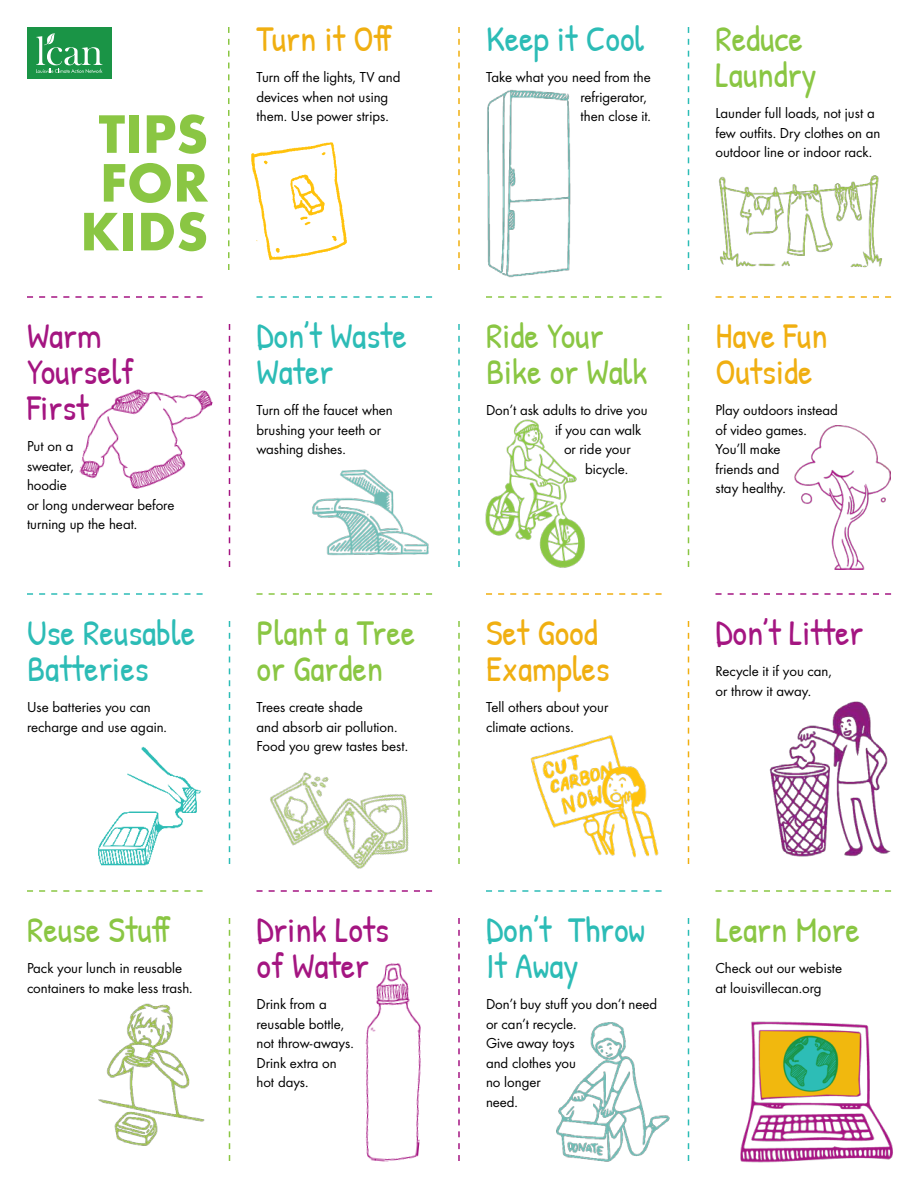
<style>
.page{position:relative;width:918px;height:1188px;background:#fff}
.page>*{position:absolute;margin:0;border:0;box-sizing:border-box;transform-origin:0 0}
.t1{font:700 56.25px/48.8px "Futura";color:#8ac643;text-align:center}
.t2{font:36px/36px "Patrick Hand";color:#8ac643}
.t3{font:36px/36px "Patrick Hand";color:#2cbcb6}
.t4{font:36px/36px "Patrick Hand";color:#a41581}
.t5{font:36px/36px "Patrick Hand";color:#f0af11}
.t6{font:15px/19.5px "Futura Boo";color:#000}
</style>
<div class="page">
<div style="left:27px;top:27px;width:84px;height:52px;background:#1a9446"></div>
<svg style="left:36px;top:33px;width:66px;height:40px"></svg>
<img style="left:795px;top:426px;width:96px;height:144px">
<img style="left:485px;top:420px;width:100px;height:148px">
<img style="left:312px;top:469px;width:117px;height:87px">
<img style="left:719px;top:175px;width:163px;height:93px">
<img style="left:487px;top:89px;width:84px;height:189px">
<img style="left:79px;top:389px;width:134px;height:100px">
<img style="left:251px;top:142px;width:96px;height:119px">
<img style="left:556px;top:1022px;width:114px;height:140px">
<img style="left:98px;top:1003px;width:107px;height:143px">
<img style="left:365px;top:963px;width:56px;height:199px">
<img style="left:530px;top:735px;width:129px;height:123px">
<img style="left:270px;top:772px;width:163px;height:120px">
<img style="left:769px;top:701px;width:122px;height:156px">
<img style="left:740px;top:1021px;width:153px;height:142px">
<img style="left:98px;top:746px;width:103px;height:120px">
<svg style="left:27px;top:296px;width:176px;height:2px"></svg>
<svg style="left:228px;top:27px;width:2px;height:243px"></svg>
<svg style="left:458px;top:27px;width:2px;height:243px"></svg>
<svg style="left:688px;top:27px;width:1px;height:243px"></svg>
<svg style="left:229px;top:324px;width:1px;height:243px"></svg>
<svg style="left:458px;top:324px;width:2px;height:243px"></svg>
<svg style="left:688px;top:324px;width:1px;height:243px"></svg>
<svg style="left:229px;top:621px;width:1px;height:243px"></svg>
<svg style="left:458px;top:621px;width:2px;height:243px"></svg>
<svg style="left:688px;top:621px;width:1px;height:243px"></svg>
<svg style="left:229px;top:918px;width:1px;height:243px"></svg>
<svg style="left:458px;top:918px;width:2px;height:243px"></svg>
<svg style="left:688px;top:918px;width:1px;height:243px"></svg>
<svg style="left:27px;top:593px;width:176px;height:2px"></svg>
<svg style="left:27px;top:890px;width:176px;height:2px"></svg>
<svg style="left:256px;top:296px;width:176px;height:2px"></svg>
<svg style="left:256px;top:593px;width:176px;height:2px"></svg>
<svg style="left:256px;top:890px;width:176px;height:2px"></svg>
<svg style="left:486px;top:296px;width:176px;height:2px"></svg>
<svg style="left:486px;top:593px;width:176px;height:2px"></svg>
<svg style="left:486px;top:890px;width:176px;height:2px"></svg>
<svg style="left:716px;top:296px;width:175px;height:2px"></svg>
<svg style="left:716px;top:593px;width:175px;height:2px"></svg>
<svg style="left:716px;top:890px;width:175px;height:2px"></svg>
<h1 class="t1" style="left:80px;top:106px;width:130px">TIPS<br>FOR<br>KIDS</h1>
<h2 class="t4" style="left:27px;top:317px;width:109px">Warm<br>Yourself<br>First</h2>
<p class="t6" style="left:27px;top:436px;width:149px">Put on a<br>sweater,<br>hoodie<br>or long underwear before turning up the heat.</p>
<h2 class="t3" style="left:27px;top:614px;width:170px">Use Reusable<br>Batteries</h2>
<p class="t6" style="left:27px;top:697px;width:142px">Use batteries you can recharge and use again.</p>
<h2 class="t5" style="left:256px;top:20px;width:137px">Turn it Off</h2>
<p class="t6" style="left:256px;top:67px;width:146px">Turn off the lights, TV and devices when not using them. Use power strips.</p>
<h2 class="t3" style="left:256px;top:317px;width:152px">Don’t Waste<br>Water</h2>
<p class="t6" style="left:256px;top:400px;width:138px">Turn off the faucet when brushing your teeth or washing dishes.</p>
<h2 class="t2" style="left:256px;top:614px;width:160px">Plant a Tree or Garden</h2>
<p class="t6" style="left:256px;top:697px;width:153px">Trees create shade<br>and absorb air pollution.<br>Food you grew tastes best.</p>
<h2 class="t2" style="left:27px;top:911px;width:145px">Reuse Stuff</h2>
<p class="t6" style="left:27px;top:958px;width:167px">Pack your lunch in reusable containers to make less trash.</p>
<h2 class="t4" style="left:256px;top:911px;width:134px">Drink Lots of Water</h2>
<p class="t6" style="left:256px;top:994px;width:99px">Drink from a reusable bottle, not throw-aways.<br>Drink extra on hot days.</p>
<h2 class="t3" style="left:486px;top:20px;width:160px">Keep it Cool</h2>
<p class="t6" style="left:580px;top:67px;width:72px;text-indent:-94px">Take what you need from the refrigerator, then close it.</p>
<h2 class="t2" style="left:716px;top:20px;width:103px">Reduce<br>Laundry</h2>
<p class="t6" style="left:716px;top:103px;width:166px">Launder full loads, not just a few outfits. Dry clothes on an outdoor line or indoor rack.</p>
<h2 class="t2" style="left:486px;top:317px;width:163px">Ride Your<br>Bike or Walk</h2>
<p class="t6" style="left:486px;top:400px;width:163px">Don’t ask adults to drive you</p>
<p class="t6" style="left:555px;top:419px;width:88px">if you can walk</p>
<p class="t6" style="left:564px;top:439px;width:68px">or ride your</p>
<p class="t6" style="left:585px;top:458px;width:45px">bicycle.</p>
<h2 class="t5" style="left:486px;top:614px;width:125px">Set Good<br>Examples</h2>
<p class="t6" style="left:486px;top:697px;width:124px">Tell others about your climate actions.</p>
<h2 class="t5" style="left:716px;top:317px;width:114px">Have Fun<br>Outside</h2>
<p class="t6" style="left:716px;top:400px;width:124px">Play outdoors instead of video games.<br>You’ll make<br>friends and<br>stay healthy.</p>
<h2 class="t4" style="left:716px;top:614px;width:149px">Don’t Litter</h2>
<p class="t6" style="left:716px;top:661px;width:118px">Recycle it if you can, or throw it away.</p>
<h2 class="t3" style="left:486px;top:911px;width:161px">Don’t Throw<br>It Away</h2>
<p class="t6" style="left:486px;top:994px;width:173px">Don’t buy stuff you don’t need or can’t recycle.<br>Give away toys<br>and clothes you<br>no longer<br>need.</p>
<h2 class="t2" style="left:716px;top:911px;width:146px">Learn More</h2>
<p class="t6" style="left:716px;top:958px;width:128px">Check out our webiste at louisvillecan.org</p>
</div>
